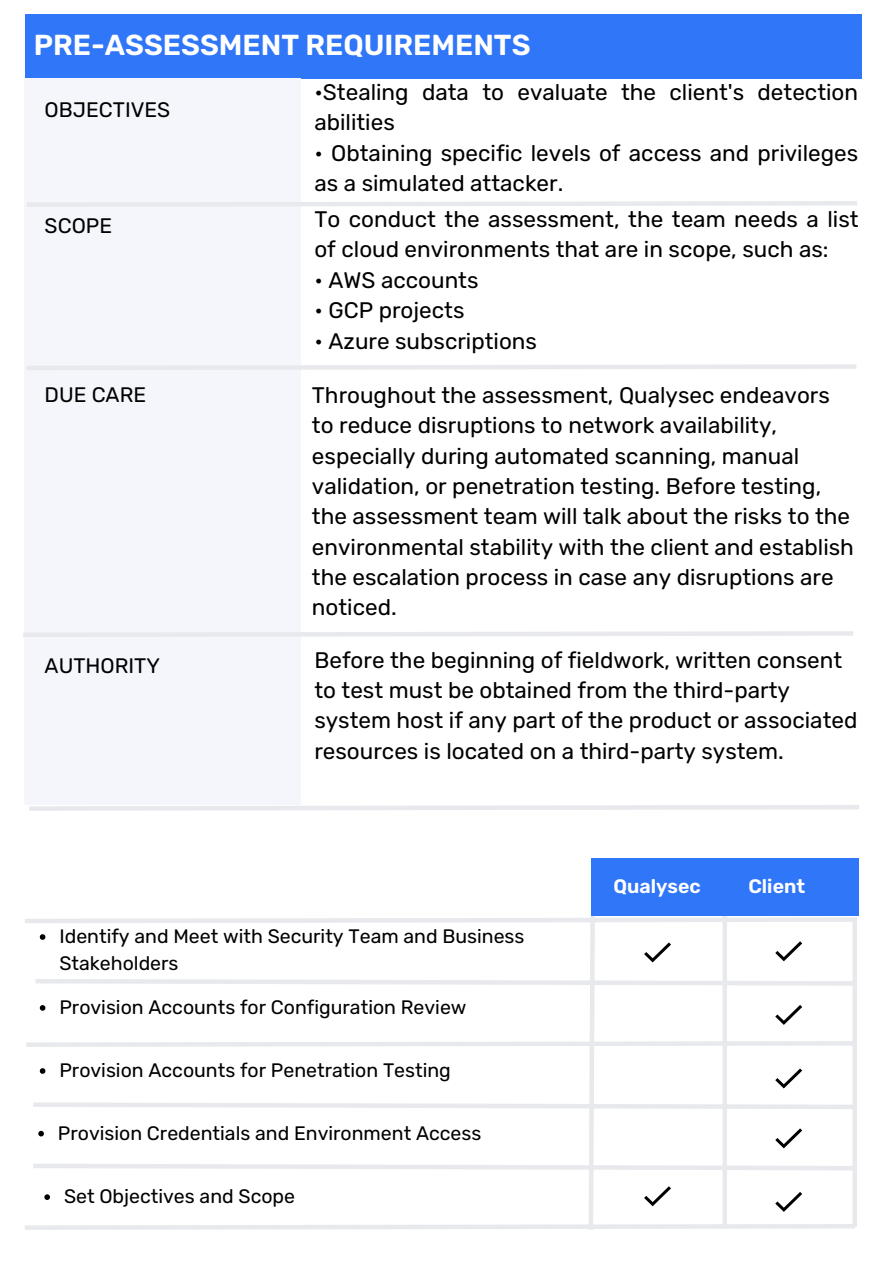
<style>
.page{position:relative;width:893px;height:1264px;background:#fff}
.page>*{position:absolute;margin:0;border:0;box-sizing:border-box;transform-origin:0 0}
.t1{font:600 28.95px "Rubik";color:#fff}
.t2{font:22.5px/30.3px "Rubik";color:#000}
.t3{font:21px "Rubik";color:#000}
.t4{font:19.5px/27px "Rubik";color:#000}
.t5{font:600 19.5px "Rubik";color:#fff}
</style>
<div class="page">
<div style="left:25px;top:14px;width:836px;height:65px;background:#3076f8"></div>
<div style="left:25px;top:79px;width:276px;height:726px;background:#f4f6fc"></div>
<svg style="left:24px;top:362px;width:832px;height:10px"></svg>
<svg style="left:23px;top:629px;width:830px;height:10px"></svg>
<svg style="left:29px;top:805px;width:830px;height:6px"></svg>
<div style="left:591px;top:858px;width:267px;height:57px;background:#3076f8"></div>
<svg style="left:25px;top:911px;width:834px;height:319px"></svg>
<svg style="left:24px;top:199px;width:833px;height:10px"></svg>
<p class="t1" style="left:34px;top:28px;width:498px">PRE-ASSESSMENT REQUIREMENTS</p>
<p class="t3" style="left:45px;top:97px;width:127px">OBJECTIVES</p>
<p class="t2" style="left:314px;top:77px;width:545px">•Stealing data to evaluate the client's detection abilities</p>
<p class="t2" style="left:314px;top:138px;width:545px">• Obtaining specific levels of access and privileges as a simulated attacker.</p>
<p class="t3" style="left:45px;top:213px;width:69px">SCOPE</p>
<p class="t2" style="left:314px;top:204px;width:545px">To conduct the assessment, the team needs a list of cloud environments that are in scope, such as:</p>
<p class="t2" style="left:314px;top:265px;width:166px">• AWS accounts</p>
<p class="t2" style="left:314px;top:295px;width:152px">• GCP projects</p>
<p class="t2" style="left:314px;top:326px;width:224px">• Azure subscriptions</p>
<p class="t3" style="left:45px;top:382px;width:103px">DUE CARE</p>
<p class="t2" style="left:312px;top:380px;width:543px">Throughout the assessment, Qualysec endeavors to reduce disruptions to network availability, especially during automated scanning, manual validation, or penetration testing. Before testing, the assessment team will talk about the risks to the environmental stability with the client and establish the escalation process in case any disruptions are noticed.</p>
<p class="t3" style="left:45px;top:653px;width:117px">AUTHORITY</p>
<p class="t2" style="left:314px;top:645px;width:544px">Before the beginning of fieldwork, written consent to test must be obtained from the third-party system host if any part of the product or associated resources is located on a third-party system.</p>
<p class="t4" style="left:59px;top:923px;width:466px">Identify and Meet with Security Team and Business<br>Stakeholders</p>
<p class="t4" style="left:59px;top:993px;width:408px">Provision Accounts for Configuration Review</p>
<p class="t4" style="left:59px;top:1056px;width:393px">Provision Accounts for Penetration Testing</p>
<p class="t4" style="left:58px;top:1119px;width:425px">Provision Credentials and Environment Access</p>
<p class="t4" style="left:64px;top:1183px;width:233px">Set Objectives and Scope</p>
<p class="t5" style="left:613px;top:874px;width:89px">Qualysec</p>
<p class="t5" style="left:748px;top:874px;width:58px">Client</p>
</div>
